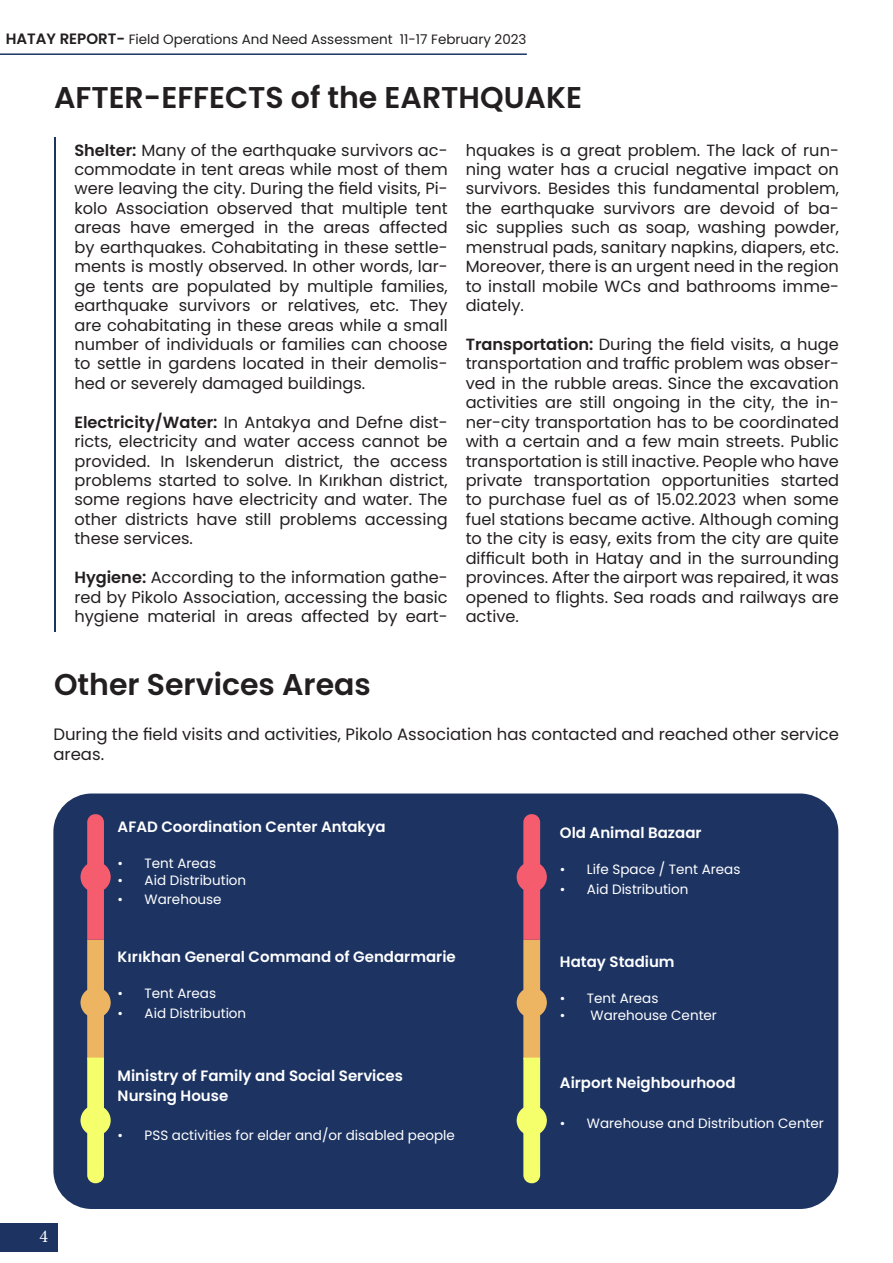
<style>
.page{position:relative;width:893px;height:1263px;background:#fff}
.page>*{position:absolute;margin:0;border:0;box-sizing:border-box;transform-origin:0 0}
.t1{font:600 30px "Poppins";color:#231f20}
.t2{font:18px "Minion Pro";color:#fff}
.t3{font:16.5px/19.8px "Poppins";color:#231f20}
.t4{font:16.2px/19.5px "Poppins";color:#231f20;text-align:justify}
.t5{font:600 15px "Poppins";color:#fff}
.t6{font:13.5px "Poppins";color:#fff}
.t7{font:13.5px "Poppins";color:#231f20}
.s1{font-weight:600;font-size:15px}
.s2{font-weight:600}
</style>
<div class="page">
<hr style="left:0;top:53px;width:527px;height:2px;background:#1d3463">
<div style="left:0;top:1223px;width:57px;height:29px;background:#1d3463"></div>
<div style="left:53px;top:793px;width:785px;height:416px;background:#1d3463;border-radius:38px"></div>
<div style="left:517px;top:862px;width:30px;height:30px;background:#f55c6e;border-radius:50%"></div>
<div style="left:517px;top:987px;width:30px;height:31px;background:#edb561;border-radius:50%"></div>
<svg style="left:523px;top:814px;width:17px;height:369px"></svg>
<div style="left:517px;top:1105px;width:30px;height:31px;background:#f5ff6b;border-radius:50%"></div>
<div style="left:80px;top:862px;width:31px;height:30px;background:#f55c6e;border-radius:50%"></div>
<div style="left:80px;top:987px;width:31px;height:31px;background:#edb561;border-radius:50%"></div>
<svg style="left:87px;top:814px;width:17px;height:369px"></svg>
<div style="left:80px;top:1105px;width:31px;height:31px;background:#f5ff6b;border-radius:50%"></div>
<hr style="left:54px;top:137px;width:2px;height:494px;background:#1d3463">
<p class="t7" style="left:6px;top:31px;width:522px"><span class="s1">HATAY REPORT-</span> Field Operations And Need Assessment 11-17 February 2023</p>
<p class="t1" style="left:54px;top:80px;width:529px">AFTER-EFFECTS of the EARTHQUAKE</p>
<p class="t4" style="left:74px;top:140px;width:375px"><span class="s2">Shelter:</span> Many of the earthquake survivors ac&shy;commodate in tent areas while most of them were leaving the city. During the field visits, Pi&shy;kolo Association observed that multiple tent areas have emerged in the areas affected by earthquakes. Cohabitating in these settle&shy;ments is mostly observed. In other words, lar&shy;ge tents are populated by multiple families, earthquake survivors or relatives, etc. They are cohabitating in these areas while a small number of individuals or families can choose to settle in gardens located in their demolis&shy;hed or severely damaged buildings.</p>
<p class="t4" style="left:74px;top:412px;width:375px"><span class="s2">Electricity/Water:</span> In Antakya and Defne dist&shy;ricts, electricity and water access cannot be provided. In Iskenderun district, the access problems started to solve. In Kırıkhan district, some regions have electricity and water. The other districts have still problems accessing these services.</p>
<p class="t4" style="left:74px;top:568px;width:375px"><span class="s2">Hygiene:</span> According to the information gathe&shy;red by Pikolo Association, accessing the basic hygiene material in areas affected by eart-</p>
<p class="t1" style="left:54px;top:667px;width:318px">Other Services Areas</p>
<p class="t4" style="left:466px;top:140px;width:375px">hquakes is a great problem. The lack of run&shy;ning water has a crucial negative impact on survivors. Besides this fundamental problem, the earthquake survivors are devoid of ba&shy;sic supplies such as soap, washing powder, menstrual pads, sanitary napkins, diapers, etc.<br>Moreover, there is an urgent need in the region to install mobile WCs and bathrooms imme&shy;diately.</p>
<p class="t4" style="left:466px;top:335px;width:375px"><span class="s2">Transportation:</span> During the field visits, a huge transportation and traffic problem was obser&shy;ved in the rubble areas. Since the excavation activities are still ongoing in the city, the in&shy;ner-city transportation has to be coordinated with a certain and a few main streets. Public transportation is still inactive. People who have private transportation opportunities started to purchase fuel as of 15.02.2023 when some fuel stations became active. Although coming to the city is easy, exits from the city are quite difficult both in Hatay and in the surrounding provinces. After the airport was repaired, it was opened to flights. Sea roads and railways are active.</p>
<p class="t3" style="left:53px;top:725px;width:787px">During the field visits and activities, Pikolo Association has contacted and reached other service areas.</p>
<p class="t2" style="left:39px;top:1225px;width:10px">4</p>
<p class="t5" style="left:118px;top:818px;width:269px">AFAD Coordination Center Antakya</p>
<p class="t6" style="left:118px;top:856px;width:100px">• Tent Areas</p>
<p class="t6" style="left:118px;top:872px;width:130px">• Aid Distribution</p>
<p class="t6" style="left:118px;top:892px;width:106px">• Warehouse</p>
<p class="t5" style="left:118px;top:948px;width:340px">Kırıkhan General Command of Gendarmarie</p>
<p class="t6" style="left:118px;top:985px;width:100px">• Tent Areas</p>
<p class="t6" style="left:118px;top:1005px;width:130px">• Aid Distribution</p>
<p class="t5" style="left:118px;top:1067px;width:287px">Ministry of Family and Social Services</p>
<p class="t5" style="left:118px;top:1087px;width:112px">Nursing House</p>
<p class="t6" style="left:118px;top:1128px;width:339px">• PSS activities for elder and/or disabled people</p>
<p class="t5" style="left:560px;top:824px;width:143px">Old Animal Bazaar</p>
<p class="t6" style="left:560px;top:861px;width:182px">• Life Space / Tent Areas</p>
<p class="t6" style="left:560px;top:881px;width:130px">• Aid Distribution</p>
<p class="t5" style="left:560px;top:953px;width:116px">Hatay Stadium</p>
<p class="t6" style="left:560px;top:991px;width:100px">• Tent Areas</p>
<p class="t6" style="left:560px;top:1007px;width:159px">• Warehouse Center</p>
<p class="t5" style="left:560px;top:1074px;width:177px">Airport Neighbourhood</p>
<p class="t6" style="left:560px;top:1115px;width:265px">• Warehouse and Distribution Center</p>
</div>
